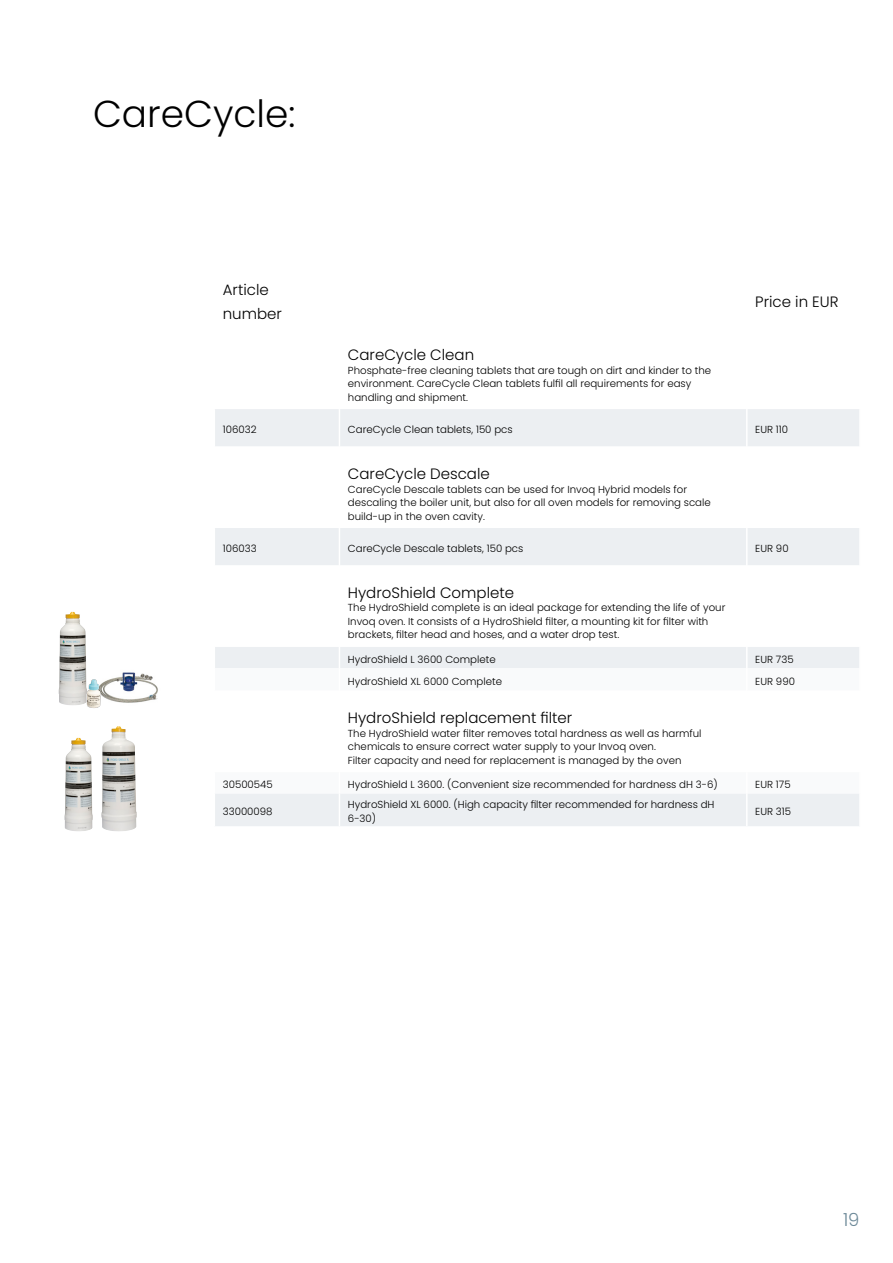
<style>
.page{position:relative;width:893px;height:1263px;background:#fff}
.page>*{position:absolute;margin:0;border:0;box-sizing:border-box;transform-origin:0 0}
.t1{font:300 37.5px "Poppins";color:#000}
.t2{font:300 18px "Poppins";color:#6e8a99}
.t3{font:300 15px/24px "Poppins";color:#000}
.t4{font:300 10.2px/13.5px "Poppins";color:#000}
</style>
<div class="page">
<img style="left:112px;top:672px;width:46px;height:31px">
<svg style="left:215px;top:409px;width:644px;height:417px"></svg>
<svg style="left:215px;top:668px;width:644px;height:125px"></svg>
<hr style="left:339px;top:409px;width:1px;height:37px;background:#fff">
<hr style="left:746px;top:409px;width:2px;height:37px;background:#fff">
<hr style="left:339px;top:446px;width:1px;height:82px;background:#fff">
<hr style="left:746px;top:446px;width:2px;height:82px;background:#fff">
<hr style="left:339px;top:528px;width:1px;height:37px;background:#fff">
<hr style="left:746px;top:528px;width:2px;height:37px;background:#fff">
<hr style="left:339px;top:565px;width:1px;height:82px;background:#fff">
<hr style="left:746px;top:565px;width:2px;height:82px;background:#fff">
<hr style="left:746px;top:647px;width:2px;height:21px;background:#fff">
<svg style="left:339px;top:647px;width:1px;height:43px"></svg>
<hr style="left:746px;top:668px;width:2px;height:22px;background:#fff">
<hr style="left:339px;top:690px;width:1px;height:82px;background:#fff">
<hr style="left:746px;top:690px;width:2px;height:82px;background:#fff">
<svg style="left:339px;top:772px;width:1px;height:21px"></svg>
<hr style="left:746px;top:772px;width:2px;height:21px;background:#fff">
<hr style="left:339px;top:793px;width:1px;height:33px;background:#fff">
<hr style="left:746px;top:793px;width:2px;height:33px;background:#fff">
<img style="left:59px;top:612px;width:28px;height:93px">
<img style="left:77px;top:674px;width:35px;height:34px">
<img style="left:64px;top:738px;width:29px;height:93px">
<img style="left:101px;top:726px;width:36px;height:105px">
<h1 class="t1" style="left:93px;top:92px;width:204px">CareCycle:</h1>
<h3 class="t3" style="left:223px;top:278px;width:61px">Article number</h3>
<h3 class="t3" style="left:348px;top:343px;width:128px">CareCycle Clean</h3>
<p class="t4" style="left:348px;top:363px;width:365px">Phosphate-free cleaning tablets that are tough on dirt and kinder to the environment. CareCycle Clean tablets fulfil all requirements for easy handling and shipment.</p>
<h3 class="t3" style="left:755px;top:290px;width:85px">Price in EUR</h3>
<p class="t4" style="left:223px;top:423px;width:35px">106032</p>
<p class="t4" style="left:348px;top:423px;width:166px">CareCycle Clean tablets, 150 pcs</p>
<p class="t4" style="left:755px;top:423px;width:34px">EUR 110</p>
<h3 class="t3" style="left:348px;top:462px;width:143px">CareCycle Descale</h3>
<p class="t4" style="left:348px;top:482px;width:364px">CareCycle Descale tablets can be used for Invoq Hybrid models for descaling the boiler unit, but also for all oven models for removing scale build-up in the oven cavity.</p>
<p class="t4" style="left:223px;top:542px;width:35px">106033</p>
<p class="t4" style="left:348px;top:542px;width:177px">CareCycle Descale tablets, 150 pcs</p>
<p class="t4" style="left:755px;top:542px;width:35px">EUR 90</p>
<h3 class="t3" style="left:348px;top:581px;width:168px">HydroShield Complete</h3>
<p class="t4" style="left:348px;top:601px;width:379px">The HydroShield complete is an ideal package for extending the life of your<br>Invoq oven. It consists of a HydroShield filter, a mounting kit for filter with brackets, filter head and hoses, and a water drop test.</p>
<p class="t4" style="left:348px;top:653px;width:149px">HydroShield L 3600 Complete</p>
<p class="t4" style="left:755px;top:653px;width:40px">EUR 735</p>
<p class="t4" style="left:348px;top:674px;width:156px">HydroShield XL 6000 Complete</p>
<p class="t4" style="left:755px;top:674px;width:41px">EUR 990</p>
<h3 class="t3" style="left:348px;top:706px;width:226px">HydroShield replacement filter</h3>
<p class="t4" style="left:348px;top:726px;width:355px">The HydroShield water filter removes total hardness as well as harmful chemicals to ensure correct water supply to your Invoq oven.<br>Filter capacity and need for replacement is managed by the oven</p>
<p class="t4" style="left:223px;top:778px;width:51px">30500545</p>
<p class="t4" style="left:348px;top:778px;width:371px">HydroShield L 3600. (Convenient size recommended for hardness dH 3-6)</p>
<p class="t4" style="left:755px;top:778px;width:37px">EUR 175</p>
<p class="t4" style="left:223px;top:805px;width:51px">33000098</p>
<p class="t4" style="left:348px;top:798px;width:368px">HydroShield XL 6000. (High capacity filter recommended for hardness dH<br>6-30)</p>
<p class="t4" style="left:755px;top:805px;width:37px">EUR 315</p>
<h2 class="t2" style="left:843px;top:1209px;width:18px">19</h2>
</div>
